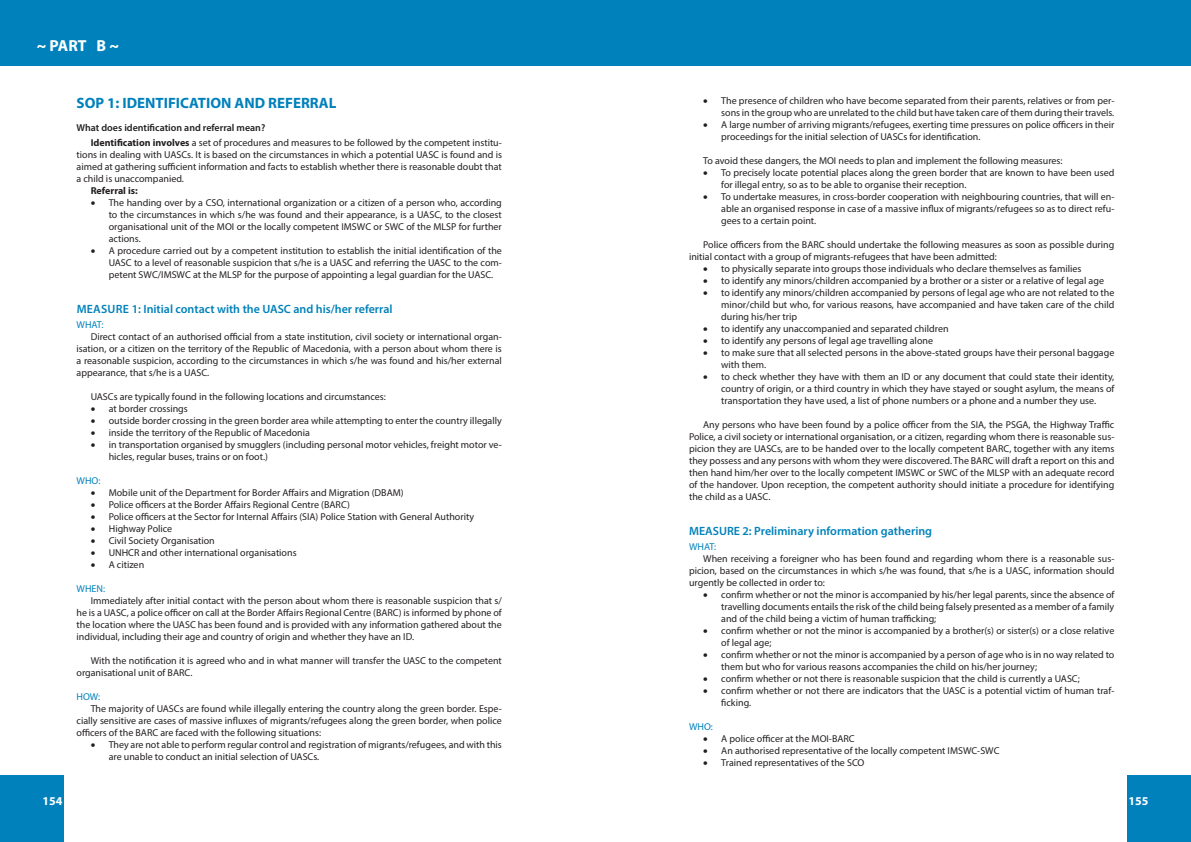
<style>
.page{position:relative;width:1191px;height:842px;background:#fff}
.page>*{position:absolute;margin:0;border:0;box-sizing:border-box;transform-origin:0 0}
.Del{font:700 16px "Myriad Pro";color:#fff}
.Naslov_CYAN{font:700 15px "Myriad Pro";color:#0081bb}
.Podnaslov_2_CYAN{font:600 12px "Myriad Pro";color:#0081bb}
.t1{font:700 12px "Myriad Pro";color:#fff}
.Text{font:10px/12px "Myriad Pro";color:#231f20;text-align:justify}
.Podnaslov{font:600 10px "Myriad Pro";color:#231f20}
.CYAN_malo{font:10px "Myriad Pro";color:#0081bb}
.Text-2{font:700 10px "Myriad Pro";color:#231f20}
.s1{font-weight:700}
</style>
<div class="page">
<div style="left:1127px;top:775px;width:64px;height:67px;background:#0081bb"></div>
<div style="left:0;top:775px;width:64px;height:67px;background:#0081bb"></div>
<div style="left:0;top:0;width:1191px;height:66px;background:#0081bb"></div>
<p class="Del" style="left:37px;top:35px;width:83px">~ PART B ~</p>
<p class="Naslov_CYAN" style="left:77px;top:93px;width:261px">SOP 1: IDENTIFICATION AND REFERRAL</p>
<p class="Podnaslov" style="left:77px;top:121px;width:190px">What does identification and referral mean?</p>
<p class="Text" style="left:77px;top:136px;width:427px;text-indent:14px"><span class="s1">Identification involves</span> a set of procedures and measures to be followed by the competent institu&shy;tions in dealing with UASCs. It is based on the circumstances in which a potential UASC is found and is aimed at gathering sufficient information and facts to establish whether there is reasonable doubt that a child is unaccompanied.</p>
<p class="Text-2" style="left:91px;top:184px;width:49px">Referral is:</p>
<p class="Text" style="left:109px;top:196px;width:395px;text-indent:-18px">• The handing over by a CSO, international organization or a citizen of a person who, according to the circumstances in which s/he was found and their appearance, is a UASC, to the closest organisational unit of the MOI or the locally competent IMSWC or SWC of the MLSP for further actions.</p>
<p class="Text" style="left:109px;top:244px;width:395px;text-indent:-18px">• A procedure carried out by a competent institution to establish the initial identification of the UASC to a level of reasonable suspicion that s/he is a UASC and referring the UASC to the com&shy;petent SWC/IMSWC at the MLSP for the purpose of appointing a legal guardian for the UASC.</p>
<p class="Podnaslov_2_CYAN" style="left:77px;top:301px;width:317px">MEASURE 1: Initial contact with the UASC and his/her referral</p>
<p class="CYAN_malo" style="left:77px;top:318px;width:29px">WHAT:</p>
<p class="Text" style="left:77px;top:330px;width:427px;text-indent:14px">Direct contact of an authorised official from a state institution, civil society or international organ&shy;isation, or a citizen on the territory of the Republic of Macedonia, with a person about whom there is a reasonable suspicion, according to the circumstances in which s/he was found and his/her external appearance, that s/he is a UASC.</p>
<p class="Text" style="left:91px;top:390px;width:297px">UASCs are typically found in the following locations and circumstances:</p>
<p class="Text" style="left:91px;top:402px;width:99px">• at border crossings</p>
<p class="Text" style="left:91px;top:414px;width:413px">• outside border crossing in the green border area while attempting to enter the country illegally</p>
<p class="Text" style="left:91px;top:426px;width:221px">• inside the territory of the Republic of Macedonia</p>
<p class="Text" style="left:109px;top:438px;width:395px;text-indent:-18px">• in transportation organised by smugglers (including personal motor vehicles, freight motor ve&shy;hicles, regular buses, trains or on foot.)</p>
<p class="CYAN_malo" style="left:77px;top:474px;width:25px">WHO:</p>
<p class="Text" style="left:91px;top:486px;width:314px">• Mobile unit of the Department for Border Affairs and Migration (DBAM)</p>
<p class="Text" style="left:91px;top:498px;width:261px">• Police officers at the Border Affairs Regional Centre (BARC)</p>
<p class="Text" style="left:91px;top:510px;width:385px">• Police officers at the Sector for Internal Affairs (SIA) Police Station with General Authority</p>
<p class="Text" style="left:91px;top:522px;width:83px">• Highway Police</p>
<p class="Text" style="left:91px;top:534px;width:126px">• Civil Society Organisation</p>
<p class="Text" style="left:91px;top:546px;width:207px">• UNHCR and other international organisations</p>
<p class="Text" style="left:91px;top:558px;width:55px">• A citizen</p>
<p class="CYAN_malo" style="left:77px;top:582px;width:30px">WHEN:</p>
<p class="Text" style="left:77px;top:594px;width:427px;text-indent:14px">Immediately after initial contact with the person about whom there is reasonable suspicion that s/ he is a UASC, a police officer on call at the Border Affairs Regional Centre (BARC) is informed by phone of the location where the UASC has been found and is provided with any information gathered about the individual, including their age and country of origin and whether they have an ID.</p>
<p class="Text" style="left:77px;top:654px;width:427px;text-indent:14px">With the notification it is agreed who and in what manner will transfer the UASC to the competent organisational unit of BARC.</p>
<p class="CYAN_malo" style="left:77px;top:690px;width:25px">HOW:</p>
<p class="Text" style="left:77px;top:702px;width:427px;text-indent:14px">The majority of UASCs are found while illegally entering the country along the green border. Espe&shy;cially sensitive are cases of massive influxes of migrants/refugees along the green border, when police officers of the BARC are faced with the following situations:</p>
<p class="Text" style="left:109px;top:738px;width:395px;text-indent:-18px">• They are not able to perform regular control and registration of migrants/refugees, and with this are unable to conduct an initial selection of UASCs.</p>
<p class="Text" style="left:703px;top:94px;width:413px;text-align:right">• The presence of children who have become separated from their parents, relatives or from per&shy;sons in the group who are unrelated to the child but have taken care of them during their travels.</p>
<p class="Text" style="left:721px;top:118px;width:395px;text-indent:-18px">• A large number of arriving migrants/refugees, exerting time pressures on police officers in their proceedings for the initial selection of UASCs for identification.</p>
<p class="Text" style="left:703px;top:154px;width:361px">To avoid these dangers, the MOI needs to plan and implement the following measures:</p>
<p class="Text" style="left:721px;top:166px;width:395px;text-indent:-18px">• To precisely locate potential places along the green border that are known to have been used for illegal entry, so as to be able to organise their reception.</p>
<p class="Text" style="left:721px;top:190px;width:395px;text-indent:-18px">• To undertake measures, in cross-border cooperation with neighbouring countries, that will en&shy;able an organised response in case of a massive influx of migrants/refugees so as to direct refu&shy;gees to a certain point.</p>
<p class="Text" style="left:689px;top:238px;width:427px;text-indent:14px">Police officers from the BARC should undertake the following measures as soon as possible during initial contact with a group of migrants-refugees that have been admitted:</p>
<p class="Text" style="left:703px;top:262px;width:380px">• to physically separate into groups those individuals who declare themselves as families</p>
<p class="Text" style="left:703px;top:274px;width:402px">• to identify any minors/children accompanied by a brother or a sister or a relative of legal age</p>
<p class="Text" style="left:721px;top:286px;width:395px;text-indent:-18px">• to identify any minors/children accompanied by persons of legal age who are not related to the minor/child but who, for various reasons, have accompanied and have taken care of the child during his/her trip</p>
<p class="Text" style="left:703px;top:322px;width:247px">• to identify any unaccompanied and separated children</p>
<p class="Text" style="left:703px;top:334px;width:231px">• to identify any persons of legal age travelling alone</p>
<p class="Text" style="left:721px;top:346px;width:394px;text-indent:-18px">• to make sure that all selected persons in the above-stated groups have their personal baggage with them.</p>
<p class="Text" style="left:721px;top:370px;width:395px;text-indent:-18px">• to check whether they have with them an ID or any document that could state their identity, country of origin, or a third country in which they have stayed or sought asylum, the means of transportation they have used, a list of phone numbers or a phone and a number they use.</p>
<p class="Text" style="left:689px;top:418px;width:427px;text-indent:14px">Any persons who have been found by a police officer from the SIA, the PSGA, the Highway Traffic Police, a civil society or international organisation, or a citizen, regarding whom there is reasonable sus&shy;picion they are UASCs, are to be handed over to the locally competent BARC, together with any items they possess and any persons with whom they were discovered. The BARC will draft a report on this and then hand him/her over to the locally competent IMSWC or SWC of the MLSP with an adequate record of the handover. Upon reception, the competent authority should initiate a procedure for identifying the child as a UASC.</p>
<p class="Podnaslov_2_CYAN" style="left:689px;top:523px;width:245px">MEASURE 2: Preliminary information gathering</p>
<p class="CYAN_malo" style="left:689px;top:540px;width:29px">WHAT:</p>
<p class="Text" style="left:689px;top:552px;width:427px;text-indent:14px">When receiving a foreigner who has been found and regarding whom there is a reasonable sus&shy;picion, based on the circumstances in which s/he was found, that s/he is a UASC, information should urgently be collected in order to:</p>
<p class="Text" style="left:721px;top:588px;width:395px;text-indent:-18px">• confirm whether or not the minor is accompanied by his/her legal parents, since the absence of travelling documents entails the risk of the child being falsely presented as a member of a family and of the child being a victim of human trafficking;</p>
<p class="Text" style="left:721px;top:624px;width:394px;text-indent:-18px">• confirm whether or not the minor is accompanied by a brother(s) or sister(s) or a close relative of legal age;</p>
<p class="Text" style="left:721px;top:648px;width:395px;text-indent:-18px">• confirm whether or not the minor is accompanied by a person of age who is in no way related to them but who for various reasons accompanies the child on his/her journey;</p>
<p class="Text" style="left:703px;top:672px;width:378px">• confirm whether or not there is reasonable suspicion that the child is currently a UASC;</p>
<p class="Text" style="left:721px;top:684px;width:395px;text-indent:-18px">• confirm whether or not there are indicators that the UASC is a potential victim of human traf&shy;ficking.</p>
<p class="CYAN_malo" style="left:689px;top:720px;width:25px">WHO:</p>
<p class="Text" style="left:703px;top:732px;width:153px">• A police officer at the MOI-BARC</p>
<p class="Text" style="left:703px;top:744px;width:298px">• An authorised representative of the locally competent IMSWC-SWC</p>
<p class="Text" style="left:703px;top:756px;width:163px">• Trained representatives of the SCO</p>
<p class="t1" style="left:43px;top:793px;width:21px">154</p>
<p class="t1" style="left:1128px;top:793px;width:21px">155</p>
</div>
